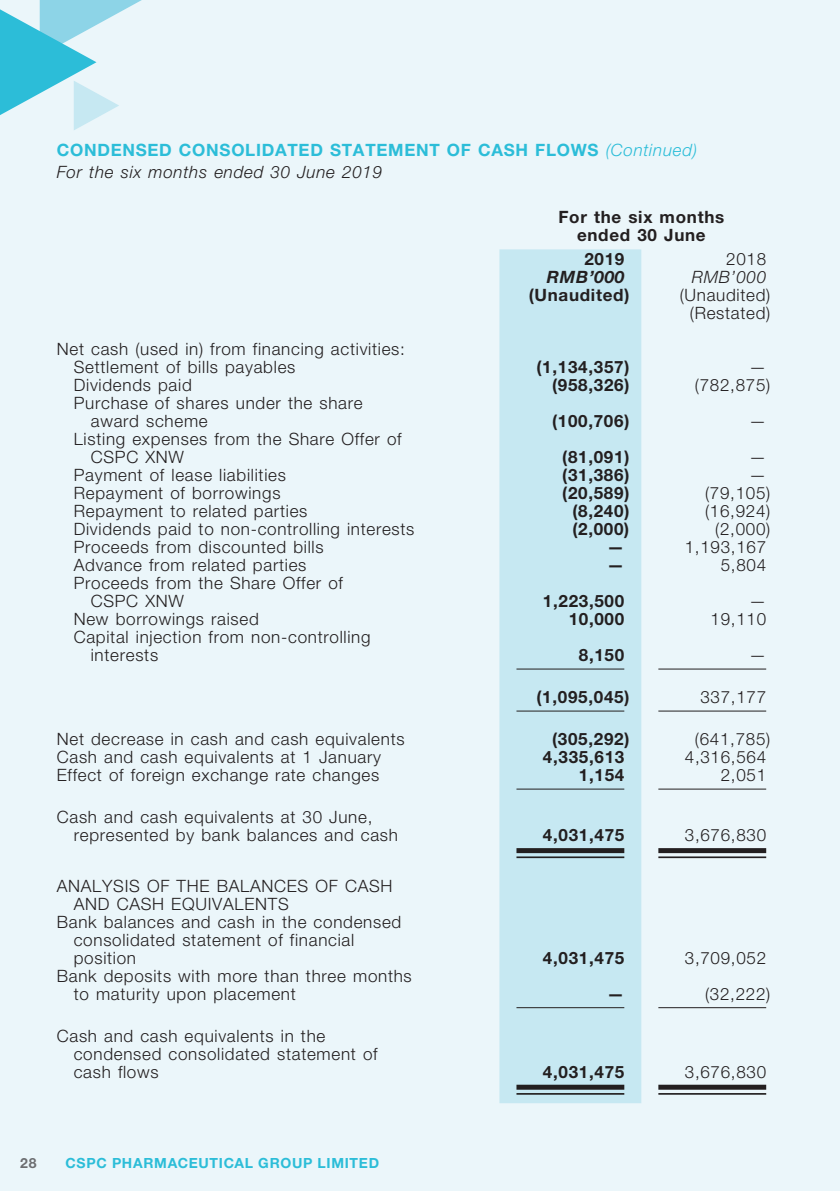
<style>
.page{position:relative;width:840px;height:1191px;background:#fff}
.page>*{position:absolute;margin:0;border:0;box-sizing:border-box;transform-origin:0 0}
.t1{font:300 17px/18px "Helvetica Neue";letter-spacing:.04em;color:#231f20}
.t2{font:700 17px/18px "Helvetica Neue";letter-spacing:.04em;color:#231f20;text-align:center}
.t3{font:700 17px "Helvetica Neue";letter-spacing:.04em;color:#2cbdd8}
.t4{font:italic 300 17px "Helvetica Neue";letter-spacing:.04em;color:#231f20}
.t5{font:italic 700 17px "Helvetica Neue";letter-spacing:.04em;color:#231f20}
.t6{font:700 14px "Helvetica Neue";letter-spacing:.05em;color:#2cbdd8}
.t7{font:700 14px "Helvetica Neue";color:#6c6d70}
.s1{font-weight:300;font-style:italic}
</style>
<div class="page">
<div style="left:0;top:0;width:839px;height:1191px;background:#ebf6fa"></div>
<svg style="left:0;top:0;width:142px;height:130px"></svg>
<div style="left:499px;top:249px;width:142px;height:854px;background:#c6e8f2"></div>
<hr style="left:516px;top:668px;width:108px;height:1px;background:#231f20">
<hr style="left:658px;top:668px;width:107px;height:1px;background:#231f20">
<hr style="left:516px;top:710px;width:108px;height:1px;background:#231f20">
<hr style="left:658px;top:710px;width:107px;height:1px;background:#231f20">
<hr style="left:516px;top:788px;width:108px;height:1px;background:#231f20">
<hr style="left:658px;top:788px;width:107px;height:1px;background:#231f20">
<div style="left:516px;top:848px;width:108px;height:5px;background:#231f20"></div>
<hr style="left:516px;top:856px;width:108px;height:2px;background:#231f20">
<div style="left:658px;top:848px;width:107px;height:5px;background:#231f20"></div>
<hr style="left:658px;top:856px;width:107px;height:2px;background:#231f20">
<hr style="left:516px;top:1007px;width:108px;height:1px;background:#231f20">
<hr style="left:658px;top:1007px;width:107px;height:1px;background:#231f20">
<div style="left:516px;top:1084px;width:108px;height:5px;background:#231f20"></div>
<hr style="left:516px;top:1093px;width:108px;height:1px;background:#231f20">
<div style="left:658px;top:1084px;width:107px;height:5px;background:#231f20"></div>
<hr style="left:658px;top:1093px;width:107px;height:1px;background:#231f20">
<p class="t3" style="left:57px;top:140px;width:67px">CONDENSE</p>
<p class="t3" style="left:159px;top:140px;width:47px">D CONSO</p>
<p class="t3" style="left:245px;top:140px;width:134px">LIDATE D STATEMENT</p>
<p class="t3" style="left:446px;top:140px;width:252px">OF CASH FLOWS <span class="s1">(Continued)</span></p>
<p class="t4" style="left:57px;top:162px;width:327px">For the six months ended 30 June 2019</p>
<p class="t1" style="left:74px;top:339px;width:332px;text-indent:-17px">Net cash (used in) from financing activities:<br>Settlement of bills payables</p>
<p class="t2" style="left:558px;top:208px;width:167px">For the six months ended 30 June</p>
<p class="t2" style="left:584px;top:249px;width:41px">2019</p>
<p class="t1" style="left:725px;top:249px;width:41px">2018</p>
<p class="t5" style="left:546px;top:266px;width:79px">RMB’000</p>
<p class="t4" style="left:691px;top:267px;width:76px">RMB’000</p>
<p class="t2" style="left:528px;top:285px;width:102px">(Unaudited)</p>
<p class="t1" style="left:679px;top:285px;width:92px;text-align:center">(Unaudited) (Restated)</p>
<p class="t2" style="left:536px;top:357px;width:94px">(1,134,357)</p>
<p class="t1" style="left:748px;top:357px;width:18px">—</p>
<p class="t1" style="left:74px;top:375px;width:119px">Dividends paid</p>
<p class="t2" style="left:551px;top:375px;width:79px">(958,326)</p>
<p class="t1" style="left:694px;top:375px;width:77px">(782,875)</p>
<p class="t1" style="left:91px;top:393px;width:273px;text-indent:-17px">Purchase of shares under the share award scheme</p>
<p class="t2" style="left:551px;top:411px;width:79px">(100,706)</p>
<p class="t1" style="left:748px;top:412px;width:18px">—</p>
<p class="t1" style="left:91px;top:430px;width:312px;text-indent:-17px">Listing expenses from the Share Offer of<br>CSPC XNW</p>
<p class="t2" style="left:562px;top:447px;width:69px">(81,091)</p>
<p class="t1" style="left:748px;top:448px;width:18px">—</p>
<p class="t1" style="left:74px;top:466px;width:213px">Payment of lease liabilities</p>
<p class="t2" style="left:562px;top:465px;width:69px">(31,386)</p>
<p class="t1" style="left:748px;top:466px;width:18px">—</p>
<p class="t1" style="left:74px;top:484px;width:208px">Repayment of borrowings</p>
<p class="t2" style="left:562px;top:483px;width:69px">(20,589)</p>
<p class="t1" style="left:704px;top:484px;width:67px">(79,105)</p>
<p class="t1" style="left:74px;top:502px;width:235px">Repayment to related parties</p>
<p class="t2" style="left:572px;top:501px;width:58px">(8,240)</p>
<p class="t1" style="left:704px;top:502px;width:67px">(16,924)</p>
<p class="t1" style="left:74px;top:520px;width:342px">Dividends paid to non-controlling interests</p>
<p class="t2" style="left:572px;top:519px;width:58px">(2,000)</p>
<p class="t1" style="left:714px;top:520px;width:57px">(2,000)</p>
<p class="t1" style="left:74px;top:538px;width:251px">Proceeds from discounted bills</p>
<p class="t2" style="left:607px;top:537px;width:18px">—</p>
<p class="t1" style="left:684px;top:538px;width:83px">1,193,167</p>
<p class="t1" style="left:74px;top:556px;width:234px">Advance from related parties</p>
<p class="t2" style="left:607px;top:555px;width:18px">—</p>
<p class="t1" style="left:720px;top:556px;width:47px">5,804</p>
<p class="t1" style="left:91px;top:574px;width:253px;text-indent:-17px">Proceeds from the Share Offer of<br>CSPC XNW</p>
<p class="t2" style="left:542px;top:591px;width:83px">1,223,500</p>
<p class="t1" style="left:748px;top:592px;width:18px">—</p>
<p class="t1" style="left:74px;top:610px;width:186px">New borrowings raised</p>
<p class="t2" style="left:568px;top:610px;width:57px">10,000</p>
<p class="t1" style="left:710px;top:610px;width:57px">19,110</p>
<p class="t1" style="left:91px;top:628px;width:281px;text-indent:-17px">Capital injection from non-controlling interests</p>
<p class="t2" style="left:578px;top:646px;width:47px">8,150</p>
<p class="t1" style="left:748px;top:646px;width:18px">—</p>
<p class="t2" style="left:536px;top:687px;width:94px">(1,095,045)</p>
<p class="t1" style="left:700px;top:687px;width:67px">337,177</p>
<p class="t1" style="left:57px;top:729px;width:349px">Net decrease in cash and cash equivalents</p>
<p class="t2" style="left:551px;top:729px;width:79px">(305,292)</p>
<p class="t1" style="left:694px;top:729px;width:77px">(641,785)</p>
<p class="t1" style="left:57px;top:747px;width:325px">Cash and cash equivalents at 1 January</p>
<p class="t2" style="left:542px;top:747px;width:83px">4,335,613</p>
<p class="t1" style="left:684px;top:747px;width:83px">4,316,564</p>
<p class="t1" style="left:57px;top:765px;width:324px">Effect of foreign exchange rate changes</p>
<p class="t2" style="left:578px;top:765px;width:47px">1,154</p>
<p class="t1" style="left:720px;top:765px;width:47px">2,051</p>
<p class="t1" style="left:74px;top:807px;width:325px;text-indent:-17px">Cash and cash equivalents at 30 June, represented by bank balances and cash</p>
<p class="t2" style="left:542px;top:825px;width:83px">4,031,475</p>
<p class="t1" style="left:684px;top:825px;width:83px">3,676,830</p>
<p class="t1" style="left:57px;top:876px;width:337px">ANALYSIS OF THE BALANCES OF CASH</p>
<p class="t1" style="left:74px;top:894px;width:216px">AND CASH EQUIVALENTS</p>
<p class="t1" style="left:57px;top:912px;width:346px">Bank balances and cash in the condensed</p>
<p class="t1" style="left:74px;top:930px;width:282px">consolidated statement of financial</p>
<p class="t1" style="left:74px;top:948px;width:64px">position</p>
<p class="t2" style="left:542px;top:948px;width:83px">4,031,475</p>
<p class="t1" style="left:684px;top:948px;width:83px">3,709,052</p>
<p class="t1" style="left:74px;top:966px;width:339px;text-indent:-17px">Bank deposits with more than three months to maturity upon placement</p>
<p class="t2" style="left:607px;top:984px;width:18px">—</p>
<p class="t1" style="left:704px;top:984px;width:67px">(32,222)</p>
<p class="t1" style="left:74px;top:1026px;width:305px;text-indent:-17px">Cash and cash equivalents in the condensed consolidated statement of cash flows</p>
<p class="t7" style="left:20px;top:1154px;width:18px">28</p>
<p class="t6" style="left:65px;top:1154px;width:315px">CSPC PHARMACEUTICAL GROUP LIMITE D</p>
<p class="t2" style="left:542px;top:1062px;width:83px">4,031,475</p>
<p class="t1" style="left:684px;top:1062px;width:83px">3,676,830</p>
</div>
